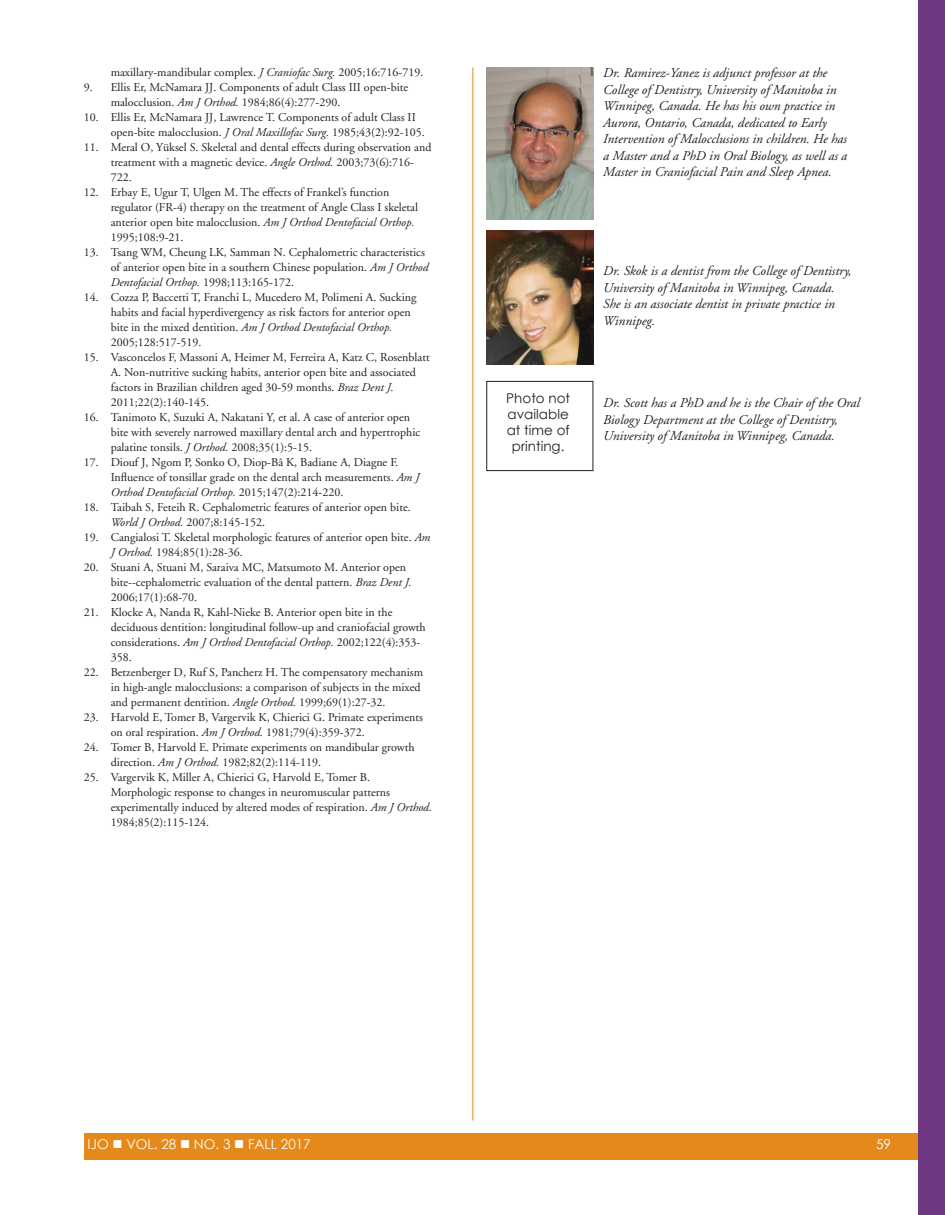
<style>
.page{position:relative;width:945px;height:1215px;background:#fff}
.page>*{position:absolute;margin:0;border:0;box-sizing:border-box;transform-origin:0 0}
.t1{font:italic 13.5px/16.5px "Adobe Garamond";color:#231f20}
.t2{font:13.5px/16.2px "Century Gothic";color:#231f20}
.t3{font:13.5px "Century Gothic";color:#fff}
.t4{font:12px/15px "Adobe Garamond";color:#231f20}
.s1{font-style:italic}
</style>
<div class="page">
<div style="left:84px;top:1133px;width:848px;height:27px;background:#e4891a"></div>
<div style="left:918px;top:0;width:27px;height:1215px;background:#703783"></div>
<hr style="left:472px;top:67px;width:1px;height:1053px;background:#e4891a">
<img style="left:486px;top:68px;width:108px;height:152px">
<img style="left:486px;top:231px;width:108px;height:133px">
<div style="left:486px;top:381px;width:107px;height:90px;border:1px solid #231f20"></div>
<p class="t4" style="left:111px;top:65px;width:314px">maxillary-mandibular complex. <span class="s1">J Craniofac Surg.</span> 2005;16:716-719.</p>
<p class="t4" style="left:111px;top:80px;width:299px;text-indent:-27px">9. Ellis Er, McNamara JJ. Components of adult Class III open-bite malocclusion. <span class="s1">Am J Orthod.</span> 1984;86(4):277-290.</p>
<p class="t4" style="left:111px;top:110px;width:315px;text-indent:-27px">10. Ellis Er, McNamara JJ, Lawrence T. Components of adult Class II open-bite malocclusion. <span class="s1">J Oral Maxillofac Surg.</span> 1985;43(2):92-105.</p>
<p class="t4" style="left:111px;top:140px;width:322px;text-indent:-27px">11. Meral O, Yüksel S. Skeletal and dental effects during observation and treatment with a magnetic device. <span class="s1">Angle Orthod.</span> 2003;73(6):716-<br>722.</p>
<p class="t4" style="left:111px;top:185px;width:309px;text-indent:-27px">12. Erbay E, Ugur T, Ulgen M. The effects of Frankel’s function regulator (FR-4) therapy on the treatment of Angle Class I skeletal anterior open bite malocclusion. <span class="s1">Am J Orthod Dentofacial Orthop.<br></span>1995;108:9-21.</p>
<p class="t4" style="left:111px;top:245px;width:319px;text-indent:-27px">13. Tsang WM, Cheung LK, Samman N. Cephalometric characteristics of anterior open bite in a southern Chinese population. <span class="s1">Am J Orthod<br>Dentofacial Orthop.</span> 1998;113:165-172.</p>
<p class="t4" style="left:111px;top:290px;width:307px;text-indent:-27px">14. Cozza P, Baccetti T, Franchi L, Mucedero M, Polimeni A. Sucking habits and facial hyperdivergency as risk factors for anterior open bite in the mixed dentition. <span class="s1">Am J Orthod Dentofacial Orthop.<br></span>2005;128:517-519.</p>
<p class="t4" style="left:111px;top:350px;width:321px;text-indent:-27px">15. Vasconcelos F, Massoni A, Heimer M, Ferreira A, Katz C, Rosenblatt A. Non-nutritive sucking habits, anterior open bite and associated factors in Brazilian children aged 30-59 months. <span class="s1">Braz Dent J.<br></span>2011;22(2):140-145.</p>
<p class="t4" style="left:111px;top:410px;width:311px;text-indent:-27px">16. Tanimoto K, Suzuki A, Nakatani Y, et al. A case of anterior open bite with severely narrowed maxillary dental arch and hypertrophic palatine tonsils. <span class="s1">J Orthod.</span> 2008;35(1):5-15.</p>
<p class="t4" style="left:111px;top:455px;width:310px;text-indent:-27px">17. Diouf J, Ngom P, Sonko O, Diop-Bâ K, Badiane A, Diagne F.<br>Influence of tonsillar grade on the dental arch measurements. <span class="s1">Am J<br>Orthod Dentofacial Orthop.</span> 2015;147(2):214-220.</p>
<p class="t4" style="left:111px;top:500px;width:302px;text-indent:-27px">18. Taibah S, Feteih R. Cephalometric features of anterior open bite.<br><span class="s1">World J Orthod.</span> 2007;8:145-152.</p>
<p class="t4" style="left:111px;top:530px;width:321px;text-indent:-27px">19. Cangialosi T. Skeletal morphologic features of anterior open bite. <span class="s1">Am<br>J Orthod.</span> 1984;85(1):28-36.</p>
<p class="t4" style="left:111px;top:560px;width:303px;text-indent:-27px">20. Stuani A, Stuani M, Saraiva MC, Matsumoto M. Anterior open bite--cephalometric evaluation of the dental pattern. <span class="s1">Braz Dent J.<br></span>2006;17(1):68-70.</p>
<p class="t4" style="left:111px;top:605px;width:317px;text-indent:-27px">21. Klocke A, Nanda R, Kahl-Nieke B. Anterior open bite in the deciduous dentition: longitudinal follow-up and craniofacial growth considerations. <span class="s1">Am J Orthod Dentofacial Orthop.</span> 2002;122(4):353- 358.</p>
<p class="t4" style="left:111px;top:665px;width:314px;text-indent:-27px">22. Betzenberger D, Ruf S, Pancherz H. The compensatory mechanism in high-angle malocclusions: a comparison of subjects in the mixed and permanent dentition. <span class="s1">Angle Orthod.</span> 1999;69(1):27-32.</p>
<p class="t4" style="left:111px;top:710px;width:314px;text-indent:-27px">23. Harvold E, Tomer B, Vargervik K, Chierici G. Primate experiments on oral respiration. <span class="s1">Am J Orthod.</span> 1981;79(4):359-372.</p>
<p class="t4" style="left:111px;top:740px;width:305px;text-indent:-27px">24. Tomer B, Harvold E. Primate experiments on mandibular growth direction. <span class="s1">Am J Orthod.</span> 1982;82(2):114-119.</p>
<p class="t4" style="left:111px;top:770px;width:323px;text-indent:-27px">25. Vargervik K, Miller A, Chierici G, Harvold E, Tomer B.<br>Morphologic response to changes in neuromuscular patterns experimentally induced by altered modes of respiration. <span class="s1">Am J Orthod.<br></span>1984;85(2):115-124.</p>
<p class="t1" style="left:603px;top:65px;width:246px">Dr. Ramirez-Yanez is adjunct professor at the College of Dentistry, University of Manitoba in Winnipeg, Canada. He has his own practice in Aurora, Ontario, Canada, dedicated to Early Intervention of Malocclusions in children. He has a Master and a PhD in Oral Biology, as well as a Master in Craniofacial Pain and Sleep Apnea.</p>
<p class="t2" style="left:506px;top:389px;width:65px">Photo not available</p>
<p class="t2" style="left:507px;top:422px;width:65px;text-align:center">at time of printing.</p>
<p class="t1" style="left:603px;top:263px;width:250px">Dr. Skok is a dentist from the College of Dentistry, University of Manitoba in Winnipeg, Canada.<br>She is an associate dentist in private practice in Winnipeg.</p>
<p class="t1" style="left:603px;top:395px;width:258px">Dr. Scott has a PhD and he is the Chair of the Oral</p>
<p class="t1" style="left:603px;top:412px;width:236px">Biology Department at the College of Dentistry,</p>
<p class="t1" style="left:603px;top:428px;width:233px">University of Manitoba in Winnipeg, Canada.</p>
<p class="t3" style="left:88px;top:1135px;width:225px">IJO ■ VOL. 28 ■ NO. 3 ■ FALL 2017</p>
<p class="t3" style="left:876px;top:1135px;width:16px">59</p>
</div>
